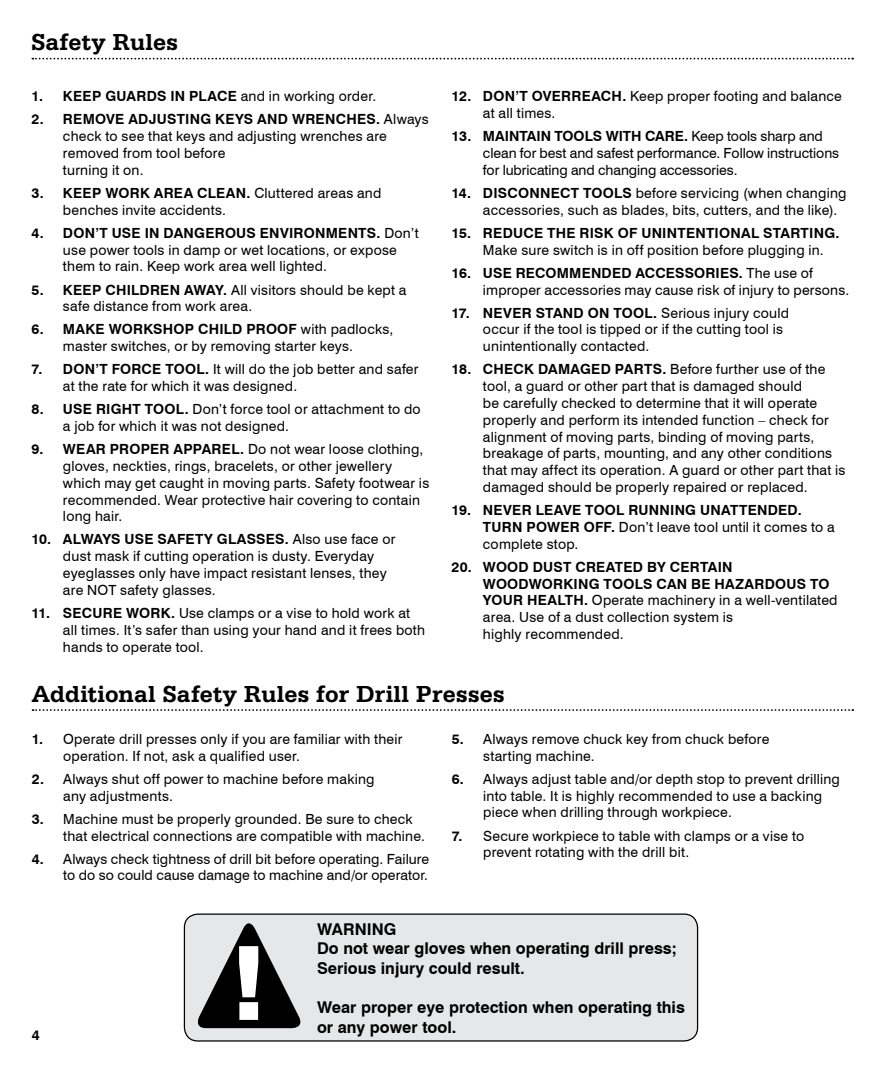
<style>
.page{position:relative;width:882px;height:1071px;background:#fff}
.page>*{position:absolute;margin:0;border:0;box-sizing:border-box;transform-origin:0 0}
.t1{font:700 expanded 102.2px "Swiss 721 BT";color:#fff}
.t2{font:700 24.5px "Serifa BT";letter-spacing:.01em;color:#000}
.t3{font:700 16.28px/19.6px "Swiss 721 BT";color:#000}
.t4{font:14px/16.8px "Swiss 721 BT";letter-spacing:.015em;color:#000}
.t5{font:700 14px/16.8px "Swiss 721 BT";letter-spacing:.02em;color:#000}
.t6{font:14px/16.8px "Swiss 721 BT";letter-spacing:-.005em;color:#000}
.s1{font-weight:400}
.s2{font-weight:700}
</style>
<div class="page">
<svg style="left:32px;top:58px;width:821px;height:2px"></svg>
<svg style="left:33px;top:709px;width:820px;height:2px"></svg>
<div style="left:184px;top:914px;width:514px;height:127px;background:#e6e7e8;border-radius:14px"></div>
<div style="left:184px;top:913px;width:514px;height:129px;border:1px solid #000;border-radius:14px"></div>
<svg style="left:198px;top:923px;width:103px;height:105px"></svg>
<h2 class="t2" style="left:32px;top:27px;width:148px">Safety Rules</h2>
<p class="t5" style="left:31px;top:88px;width:346px">1. KEEP GUARDS IN PLACE <span class="s1">and in working order.</span></p>
<p class="t4" style="left:63px;top:111px;width:367px;text-indent:-31px"><span class="s2">2. REMOVE ADJUSTING KEYS AND WRENCHES.</span> Always check to see that keys and adjusting wrenches are removed from tool before<br>turning it on.</p>
<p class="t4" style="left:63px;top:184px;width:320px;text-indent:-32px"><span class="s2">3. KEEP WORK AREA CLEAN.</span> Cluttered areas and benches invite accidents.</p>
<p class="t4" style="left:63px;top:224px;width:357px;text-indent:-32px"><span class="s2">4. DON’T USE IN DANGEROUS ENVIRONMENTS.</span> Don’t use power tools in damp or wet locations, or expose them to rain. Keep work area well lighted.</p>
<p class="t4" style="left:63px;top:281px;width:345px;text-indent:-32px"><span class="s2">5. KEEP CHILDREN AWAY.</span> All visitors should be kept a safe distance from work area.</p>
<p class="t4" style="left:63px;top:321px;width:332px;text-indent:-32px"><span class="s2">6. MAKE WORKSHOP CHILD PROOF</span> with padlocks, master switches, or by removing starter keys.</p>
<p class="t4" style="left:63px;top:361px;width:357px;text-indent:-32px"><span class="s2">7. DON’T FORCE TOOL.</span> It will do the job better and safer at the rate for which it was designed.</p>
<p class="t4" style="left:63px;top:401px;width:359px;text-indent:-32px"><span class="s2">8. USE RIGHT TOOL.</span> Don’t force tool or attachment to do a job for which it was not designed.</p>
<p class="t4" style="left:63px;top:441px;width:368px;text-indent:-32px"><span class="s2">9. WEAR PROPER APPAREL.</span> Do not wear loose clothing, gloves, neckties, rings, bracelets, or other jewellery which may get caught in moving parts. Safety footwear is recommended. Wear protective hair covering to contain long hair.</p>
<p class="t4" style="left:63px;top:531px;width:334px;text-indent:-32px"><span class="s2">10. ALWAYS USE SAFETY GLASSES.</span> Also use face or dust mask if cutting operation is dusty. Everyday eyeglasses only have impact resistant lenses, they are NOT safety glasses.</p>
<p class="t4" style="left:63px;top:604px;width:364px;text-indent:-32px"><span class="s2">11. SECURE WORK.</span> Use clamps or a vise to hold work at all times. It’s safer than using your hand and it frees both hands to operate tool.</p>
<p class="t4" style="left:483px;top:88px;width:360px;text-indent:-32px"><span class="s2">12. DON’T OVERREACH.</span> Keep proper footing and balance at all times.</p>
<p class="t6" style="left:483px;top:128px;width:358px;text-indent:-32px"><span class="s2">13. MAINTAIN TOOLS WITH CARE.</span> Keep tools sharp and clean for best and safest performance. Follow instructions for lubricating and changing accessories.</p>
<p class="t4" style="left:483px;top:184px;width:365px;text-indent:-32px"><span class="s2">14. DISCONNECT TOOLS</span> before servicing (when changing accessories, such as blades, bits, cutters, and the like).</p>
<p class="t5" style="left:451px;top:224px;width:390px">15. REDUCE THE RISK OF UNINTENTIONAL STARTING.</p>
<p class="t4" style="left:483px;top:241px;width:342px">Make sure switch is in off position before plugging in.</p>
<p class="t4" style="left:483px;top:264px;width:368px;text-indent:-32px"><span class="s2">16. USE RECOMMENDED ACCESSORIES.</span> The use of improper accessories may cause risk of injury to persons.</p>
<p class="t4" style="left:483px;top:304px;width:308px;text-indent:-32px"><span class="s2">17. NEVER STAND ON TOOL.</span> Serious injury could occur if the tool is tipped or if the cutting tool is unintentionally contacted.</p>
<p class="t4" style="left:483px;top:361px;width:364px;text-indent:-32px"><span class="s2">18. CHECK DAMAGED PARTS.</span> Before further use of the tool, a guard or other part that is damaged should<br>be carefully checked to determine that it will operate properly and perform its intended function – check for alignment of moving parts, binding of moving parts, breakage of parts, mounting, and any other conditions that may affect its operation. A guard or other part that is damaged should be properly repaired or replaced.</p>
<p class="t5" style="left:483px;top:502px;width:353px;text-indent:-32px">19. NEVER LEAVE TOOL RUNNING UNATTENDED.<br>TURN POWER OFF. <span class="s1">Don’t leave tool until it comes to a complete stop.</span></p>
<p class="t4" style="left:483px;top:558px;width:356px;text-indent:-32px"><span class="s2">20. WOOD DUST CREATED BY CERTAIN WOODWORKING TOOLS CAN BE HAZARDOUS TO YOUR HEALTH.</span> Operate machinery in a well-ventilated area. Use of a dust collection system is<br>highly recommended.</p>
<h2 class="t2" style="left:32px;top:678px;width:474px">Additional Safety Rules for Drill Presses</h2>
<p class="t4" style="left:63px;top:730px;width:341px;text-indent:-32px"><span class="s2">1.</span> Operate drill presses only if you are familiar with their operation. If not, ask a qualified user.</p>
<p class="t4" style="left:63px;top:770px;width:313px;text-indent:-32px"><span class="s2">2.</span> Always shut off power to machine before making any adjustments.</p>
<p class="t4" style="left:63px;top:810px;width:363px;text-indent:-32px"><span class="s2">3.</span> Machine must be properly grounded. Be sure to check that electrical connections are compatible with machine.</p>
<p class="t4" style="left:32px;top:850px;width:399px;text-align:right"><span class="s2">4.</span> Always check tightness of drill bit before operating. Failure to do so could cause damage to machine and/or operator.</p>
<p class="t4" style="left:483px;top:730px;width:288px;text-indent:-32px"><span class="s2">5.</span> Always remove chuck key from chuck before starting machine.</p>
<p class="t4" style="left:483px;top:770px;width:358px;text-indent:-32px"><span class="s2">6.</span> Always adjust table and/or depth stop to prevent drilling into table. It is highly recommended to use a backing piece when drilling through workpiece.</p>
<p class="t4" style="left:483px;top:827px;width:323px;text-indent:-32px"><span class="s2">7.</span> Secure workpiece to table with clamps or a vise to prevent rotating with the drill bit.</p>
<p class="t5" style="left:32px;top:1027px;width:9px">4</p>
<h1 class="t1" style="left:230px;top:922px;width:38px">!</h1>
<p class="t3" style="left:317px;top:919px;width:361px">WARNING<br>Do not wear gloves when operating drill press;<br>Serious injury could result.</p>
<p class="t3" style="left:317px;top:997px;width:369px">Wear proper eye protection when operating this</p>
<p class="t3" style="left:317px;top:1017px;width:141px">or any power tool.</p>
</div>
